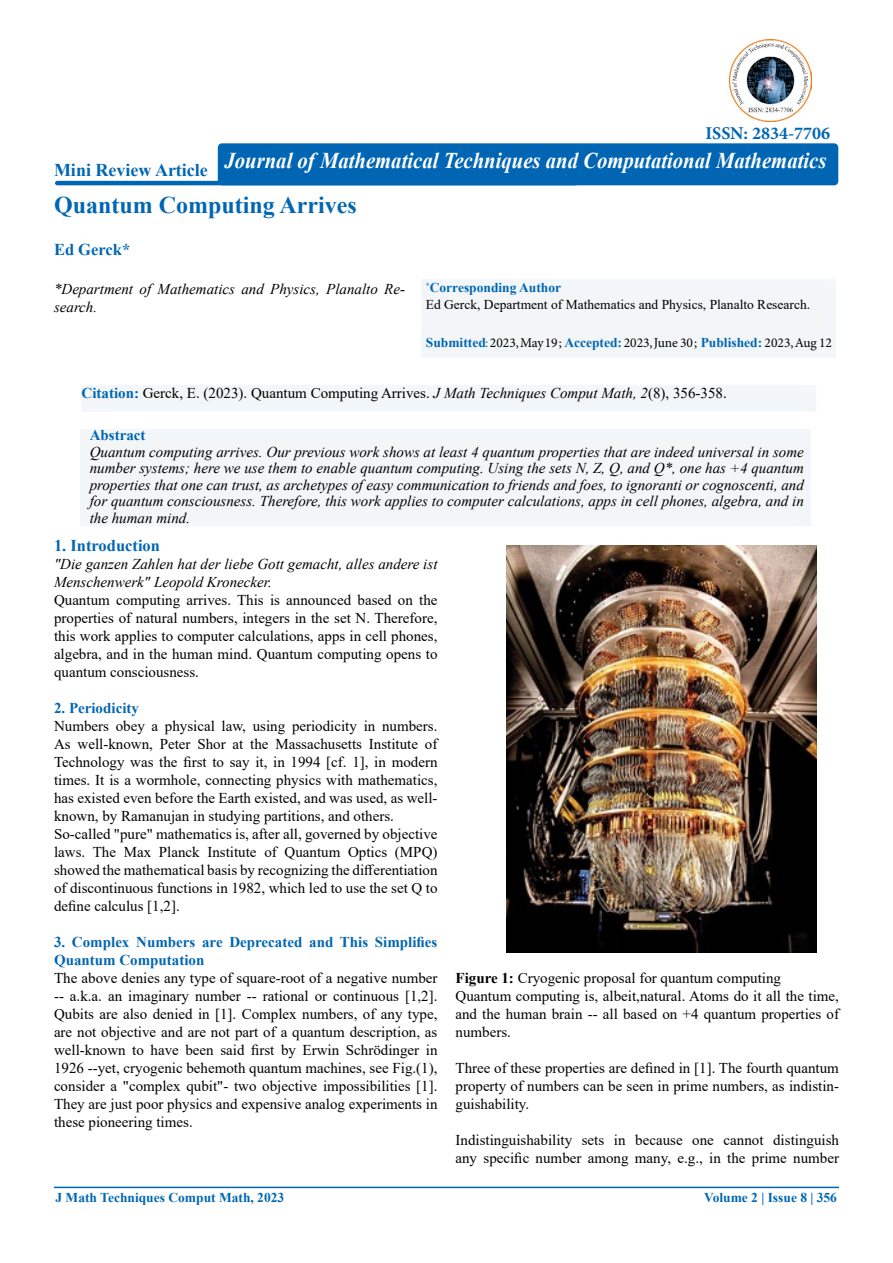
<style>
.page{position:relative;width:893px;height:1263px;background:#fff}
.page>*{position:absolute;margin:0;border:0;box-sizing:border-box;transform-origin:0 0}
.t1{font:700 24px "Times New Roman";color:#0066b3}
.t2{font:italic 700 22.5px "Times New Roman";color:#fff;scale:.92 1}
.t3{font:700 18px "Times New Roman";color:#0066b3}
.t4{font:700 18px "Minion Pro";color:#0066b3}
.t5{font:700 16.5px "Times New Roman";color:#0066b3}
.t6{font:15px/18px "Times New Roman";color:#000;text-align:justify}
.t7{font:italic 15px/16.5px "Times New Roman";color:#000}
.t8{font:700 15px/18px "Times New Roman";color:#0066b3}
.t9{font:13.5px/17.2px "Times New Roman";color:#000}
.t10{font:13.5px "Minion Pro";color:#000}
.t11{font:700 13.5px "Times New Roman";color:#0066b3}
.s1{font-weight:700;color:#0066b3}
.s2{font-family:"Times New Roman";font-weight:700;color:#0066b3}
.s3{color:#0066b3}
.s4{font-style:italic}
.s5{font-weight:700}
</style>
<div class="page">
<div style="left:68px;top:375px;width:762px;height:38px;background:#f3f7fa"></div>
<hr style="left:55px;top:181px;width:523px;height:4px;background:#0066b3;border-radius:2px">
<hr style="left:54px;top:1187px;width:785px;height:1px;background:#0066b3">
<div style="left:408px;top:269px;width:441px;height:90px;background:#f3f5f7"></div>
<div style="left:218px;top:143px;width:620px;height:42px;background:#0066b3;border-radius:4px"></div>
<div style="left:66px;top:418px;width:759px;height:110px;background:#f3f5f7"></div>
<img style="left:730px;top:40px;width:82px;height:82px">
<img style="left:507px;top:545px;width:309px;height:407px">
<p class="t3" style="left:54px;top:156px;width:155px">Mini Review Article</p>
<p class="t4" style="left:705px;top:120px;width:126px">ISSN: 2834-7706</p>
<h2 class="t2" style="left:225px;top:145px;width:656px">Journal of Mathematical Techniques and Computational Mathematics</h2>
<h1 class="t1" style="left:54px;top:187px;width:304px">Quantum Computing Arrives</h1>
<p class="t5" style="left:54px;top:237px;width:78px">Ed Gerck*</p>
<p class="t7" style="left:54px;top:280px;width:353px;line-height:18px">*Department of Mathematics and Physics, Planalto Re&shy;search.</p>
<p class="t9" style="left:426px;top:278px;width:386px"><sup>*</sup><span class="s1">Corresponding Author<br></span>Ed Gerck, Department of Mathematics and Physics, Planalto Research.</p>
<p class="t10" style="left:426px;top:334px;width:408px"><span class="s2">Submitted</span><span class="s3">:</span> 2023, May 19; <span class="s2">Accepted:</span> 2023, June 30; <span class="s2">Published:</span> 2023, Aug 12</p>
<p class="t6" style="left:82px;top:383px;width:647px"><span class="s1">Citation:</span> Gerck, E. (2023). Quantum Computing Arrives. <span class="s4">J Math Techniques Comput Math, 2</span>(8), 356-358.</p>
<p class="t8" style="left:90px;top:426px;width:57px">Abstract</p>
<p class="t7" style="left:90px;top:443px;width:716px;text-align:justify">Quantum computing arrives. Our previous work shows at least 4 quantum properties that are indeed universal in some number systems; here we use them to enable quantum computing. Using the sets N, Z, Q, and Q*, one has +4 quantum properties that one can trust, as archetypes of easy communication to friends and foes, to ignoranti or cognoscenti, and for quantum consciousness. Therefore, this work applies to computer calculations, apps in cell phones, algebra, and in the human mind.</p>
<p class="t5" style="left:54px;top:534px;width:108px">1. Introduction</p>
<p class="t7" style="left:54px;top:555px;width:385px;line-height:18px">"Die ganzen Zahlen hat der liebe Gott gemacht, alles andere ist<br>Menschenwerk" Leopold Kronecker.</p>
<p class="t6" style="left:54px;top:591px;width:385px">Quantum computing arrives. This is announced based on the properties of natural numbers, integers in the set N. Therefore, this work applies to computer calculations, apps in cell phones, algebra, and in the human mind. Quantum computing opens to quantum consciousness.</p>
<p class="t8" style="left:54px;top:699px;width:86px">2. Periodicity</p>
<p class="t6" style="left:54px;top:717px;width:385px;text-align:left">Numbers obey a physical law, using periodicity in numbers.<br>As well-known, Peter Shor at the Massachusetts Institute of Technology was the first to say it, in 1994 [cf. 1], in modern times. It is a wormhole, connecting physics with mathematics, has existed even before the Earth existed, and was used, as well&shy;known, by Ramanujan in studying partitions, and others.<br>So-called "pure" mathematics is, after all, governed by objective laws. The Max Planck Institute of Quantum Optics (MPQ) showed the mathematical basis by recognizing the differentiation of discontinuous functions in 1982, which led to use the set Q to define calculus [1,2].</p>
<p class="t8" style="left:54px;top:933px;width:385px">3. Complex Numbers are Deprecated and This Simplifies<br>Quantum Computation</p>
<p class="t6" style="left:54px;top:969px;width:385px">The above denies any type of square-root of a negative number -- a.k.a. an imaginary number -- rational or continuous [1,2].<br>Qubits are also denied in [1]. Complex numbers, of any type, are not objective and are not part of a quantum description, as well-known to have been said first by Erwin Schrödinger in 1926 --yet, cryogenic behemoth quantum machines, see Fig.(1), consider a "complex qubit"- two objective impossibilities [1].<br>They are just poor physics and expensive analog experiments in these pioneering times.</p>
<p class="t6" style="left:455px;top:968px;width:385px;text-align:left"><span class="s5">Figure 1:</span> Cryogenic proposal for quantum computing Quantum computing is, albeit,natural. Atoms do it all the time, and the human brain -- all based on +4 quantum properties of numbers.</p>
<p class="t6" style="left:455px;top:1058px;width:385px">Three of these properties are defined in [1]. The fourth quantum property of numbers can be seen in prime numbers, as indistin&shy;guishability.</p>
<p class="t6" style="left:455px;top:1130px;width:385px">Indistinguishability sets in because one cannot distinguish any specific number among many, e.g., in the prime number</p>
<p class="t11" style="left:55px;top:1187px;width:230px">J Math Techniques Comput Math, 2023</p>
<p class="t11" style="left:704px;top:1187px;width:134px">Volume 2 | Issue 8 | 356</p>
</div>
